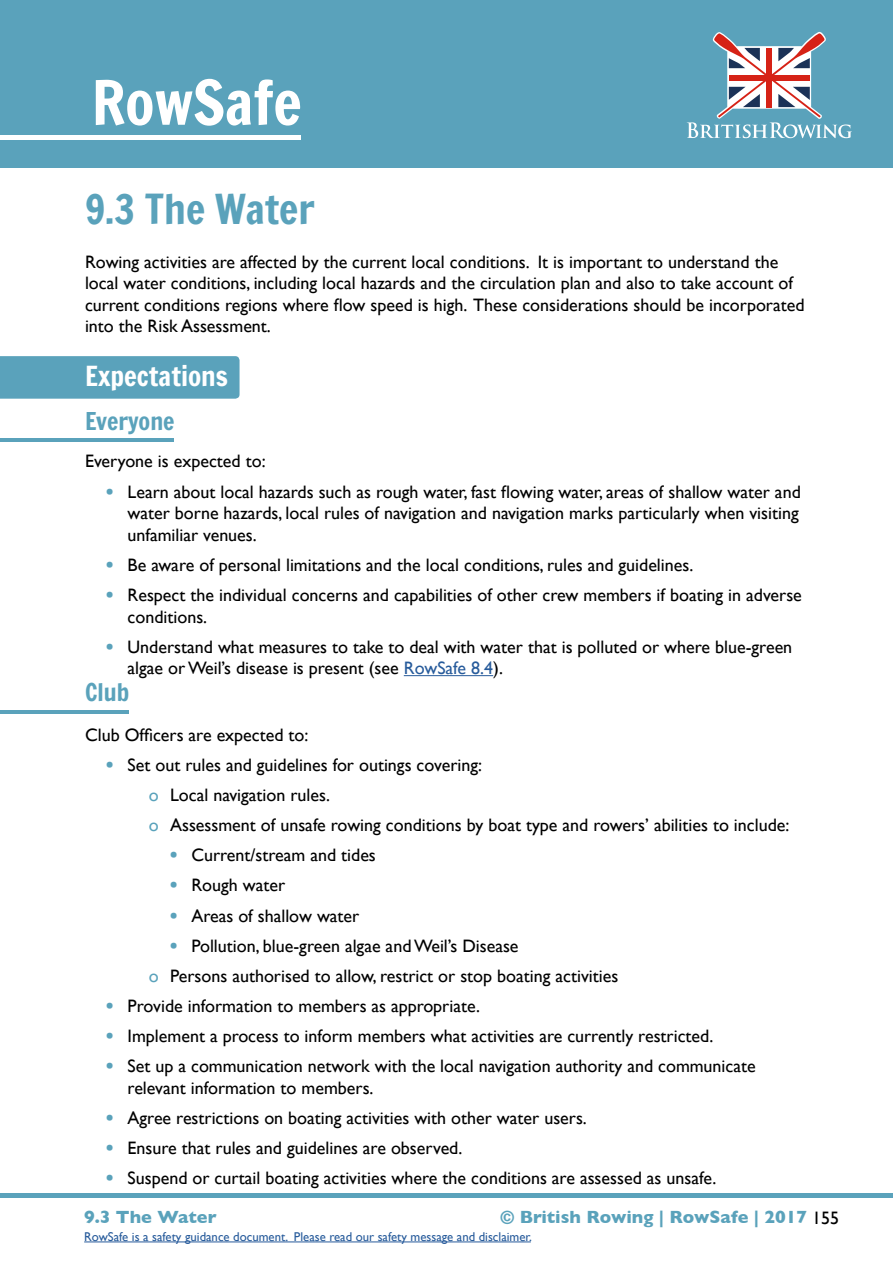
<style>
.page{position:relative;width:893px;height:1263px;background:#fff}
.page>*{position:absolute;margin:0;border:0;box-sizing:border-box;transform-origin:0 0}
.t1{font:60px "Francois One";color:#fff}
.Section_sub_heading{font:40.5px "Francois One";color:#5aa2bb}
.Heading_18pt{font:27px "Francois One";color:#fff}
.Sub-heading{font:24px "Francois One";color:#5aa2bb}
.Body_copy{font:18px/21.6px "Gill Sans";color:#000}
.Bullet_intro_line{font:18px "Gill Sans";color:#000}
.t2{font:700 18px "Gill Sans";color:#5aa2bb}
.t3{font:12.75px "Gill Sans";color:#275b9b}
.s1{font-family:"Francois One";color:#5aa2bb}
.s2{color:#275b9b}
.s3{color:#5aa2bb}
.s4{font-weight:400;color:#000}
</style>
<div class="page">
<hr style="left:0;top:1193px;width:893px;height:4px;background:#5aa2bb">
<div style="left:0;top:0;width:893px;height:168px;background:#5aa2bb"></div>
<svg style="left:687px;top:32px;width:165px;height:106px"></svg>
<hr style="left:0;top:135px;width:301px;height:4px;background:#fff">
<hr style="left:84px;top:1241px;width:447px;height:1px;background:#275b9b">
<div style="left:0;top:356px;width:240px;height:43px;background:#5aa2bb"></div>
<hr style="left:0;top:438px;width:174px;height:4px;background:#5aa2bb">
<hr style="left:404px;top:675px;width:89px;height:1px;background:#275b9b">
<hr style="left:0;top:710px;width:128px;height:3px;background:#5aa2bb">
<h1 class="t1" style="left:92px;top:59px;width:211px">RowSafe</h1>
<p class="Section_sub_heading" style="left:85px;top:180px;width:231px">9.3 The Water</p>
<p class="Body_copy" style="left:85px;top:250px;width:721px">Rowing activities are affected by the current local conditions. It is important to understand the local water conditions, including local hazards and the circulation plan and also to take account of current conditions regions where flow speed is high. These considerations should be incorporated into the Risk Assessment.</p>
<p class="Heading_18pt" style="left:85px;top:357px;width:145px">Expectations</p>
<p class="Sub-heading" style="left:85px;top:403px;width:91px">Everyone</p>
<p class="Bullet_intro_line" style="left:85px;top:451px;width:182px">Everyone is expected to:</p>
<p class="Body_copy" style="left:128px;top:480px;width:675px;text-align:justify;text-indent:-21px"><span class="s1">•</span> Learn about local hazards such as rough water, fast flowing water, areas of shallow water and water borne hazards, local rules of navigation and navigation marks particularly when visiting unfamiliar venues.</p>
<p class="Body_copy" style="left:106px;top:554px;width:588px"><span class="s1">•</span> Be aware of personal limitations and the local conditions, rules and guidelines.</p>
<p class="Body_copy" style="left:128px;top:584px;width:676px;text-indent:-21px"><span class="s1">•</span> Respect the individual concerns and capabilities of other crew members if boating in adverse conditions.</p>
<p class="Body_copy" style="left:128px;top:636px;width:666px;text-indent:-21px"><span class="s1">•</span> Understand what measures to take to deal with water that is polluted or where blue-green algae or Weil’s disease is present (see <span class="s2">RowSafe 8.4</span>).</p>
<p class="Sub-heading" style="left:85px;top:675px;width:46px">Club</p>
<p class="Bullet_intro_line" style="left:85px;top:724px;width:225px">Club Officers are expected to:</p>
<p class="Body_copy" style="left:106px;top:754px;width:377px"><span class="s1">•</span> Set out rules and guidelines for outings covering:</p>
<p class="Body_copy" style="left:149px;top:784px;width:183px"><span class="s3">o</span> Local navigation rules.</p>
<p class="Body_copy" style="left:149px;top:814px;width:642px"><span class="s3">o</span> Assessment of unsafe rowing conditions by boat type and rowers’ abilities to include:</p>
<p class="Body_copy" style="left:170px;top:844px;width:207px"><span class="s1">•</span> Current/stream and tides</p>
<p class="Body_copy" style="left:170px;top:874px;width:117px"><span class="s1">•</span> Rough water</p>
<p class="Body_copy" style="left:170px;top:904px;width:191px"><span class="s1">•</span> Areas of shallow water</p>
<p class="Body_copy" style="left:170px;top:935px;width:350px"><span class="s1">•</span> Pollution, blue-green algae and Weil’s Disease</p>
<p class="Body_copy" style="left:149px;top:965px;width:471px"><span class="s3">o</span> Persons authorised to allow, restrict or stop boating activities</p>
<p class="Body_copy" style="left:106px;top:995px;width:375px"><span class="s1">•</span> Provide information to members as appropriate.</p>
<p class="Body_copy" style="left:106px;top:1025px;width:608px"><span class="s1">•</span> Implement a process to inform members what activities are currently restricted.</p>
<p class="Body_copy" style="left:128px;top:1055px;width:630px;text-indent:-21px"><span class="s1">•</span> Set up a communication network with the local navigation authority and communicate relevant information to members.</p>
<p class="Body_copy" style="left:106px;top:1107px;width:482px"><span class="s1">•</span> Agree restrictions on boating activities with other water users.</p>
<p class="Body_copy" style="left:106px;top:1137px;width:358px"><span class="s1">•</span> Ensure that rules and guidelines are observed.</p>
<p class="Body_copy" style="left:106px;top:1167px;width:611px"><span class="s1">•</span> Suspend or curtail boating activities where the conditions are assessed as unsafe.</p>
<p class="t2" style="left:84px;top:1202px;width:134px">9.3 The Water</p>
<p class="t2" style="left:500px;top:1203px;width:341px">© British Rowing | RowSafe | 2017 <span class="s4">155</span></p>
<p class="t3" style="left:84px;top:1229px;width:449px">RowSafe is a safety guidance document. Please read our safety message and disclaimer.</p>
</div>
